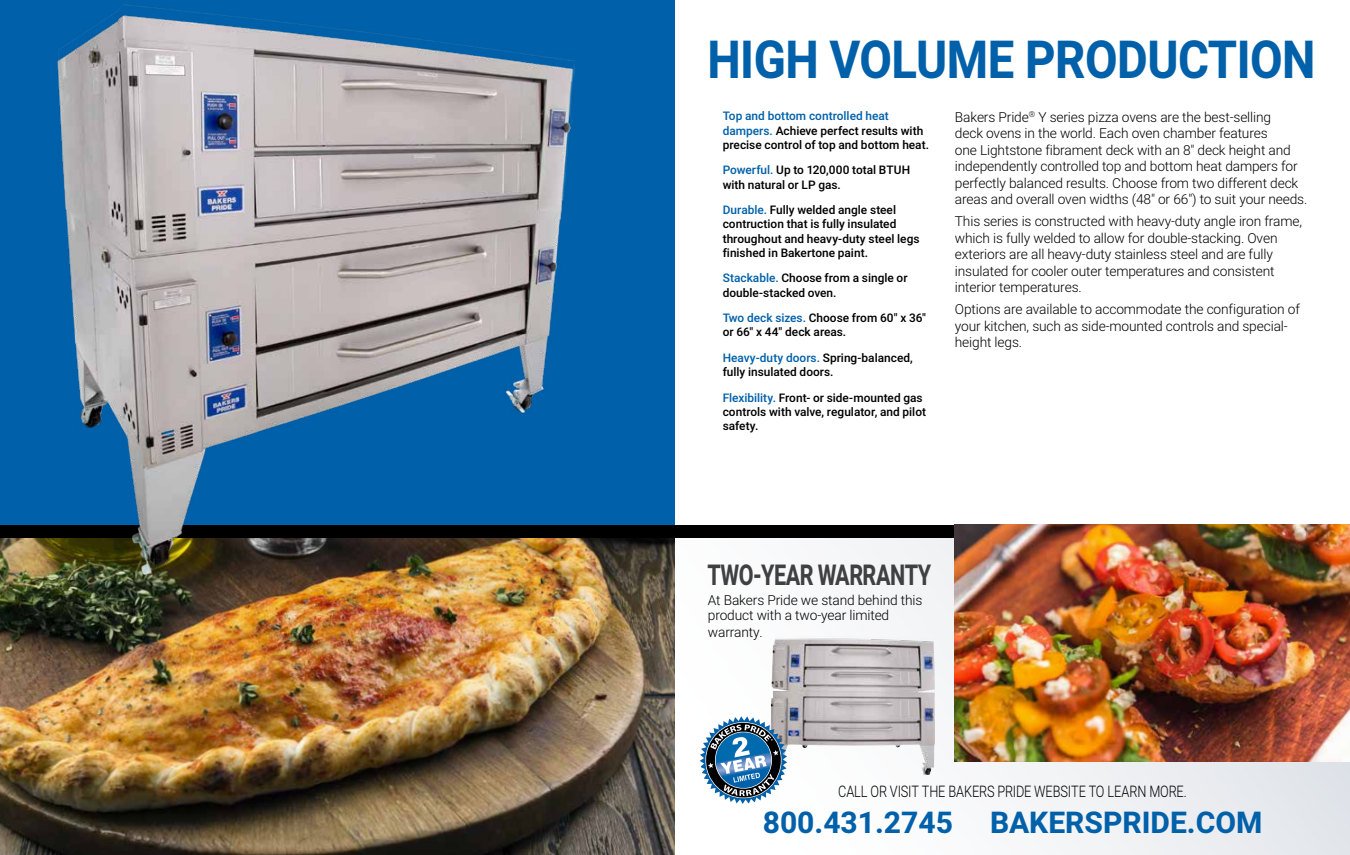
<style>
.page{position:relative;width:1350px;height:855px;background:#fff}
.page>*{position:absolute;margin:0;border:0;box-sizing:border-box;transform-origin:0 0}
.t1{font:700 52.5px "Heebo";letter-spacing:-.01em;color:#0060a9;scale:.9 1}
.t2{font:700 30px "Heebo";color:#0060a9}
.t3{font:700 28.75px "Heebo";letter-spacing:-.025em;color:#404042;scale:.75 1}
.t4{font:300 15.88px "Heebo";letter-spacing:-.01em;color:#000;scale:.8 1}
.t5{font:300 13.75px/16.5px "Heebo";letter-spacing:-.01em;color:#000}
.t6{font:500 11.88px/14.2px "Heebo";color:#000}
.s1{color:#0060a9}
</style>
<div class="page">
<div style="left:0;top:0;width:675px;height:526px;background:#0060a9"></div>
<svg style="left:846px;top:538px;width:504px;height:317px"></svg>
<img style="left:0;top:538px;width:675px;height:317px">
<div style="left:0;top:525px;width:1350px;height:13px;background:#000"></div>
<img style="left:955px;top:525px;width:395px;height:236px">
<img style="left:58px;top:4px;width:517px;height:571px">
<img style="left:770px;top:636px;width:155px;height:143px">
<svg style="left:700px;top:716px;width:87px;height:88px"></svg>
<h1 class="t1" style="left:707px;top:23px;width:677px">HIGH VOLUME PRODUCTION</h1>
<p class="t6" style="left:723px;top:109px;width:208px"><span class="s1">Top and bottom controlled heat dampers.</span> Achieve perfect results with precise control of top and bottom heat.</p>
<p class="t6" style="left:723px;top:163px;width:189px"><span class="s1">Powerful.</span> Up to 120,000 total BTUH with natural or LP gas.</p>
<p class="t6" style="left:723px;top:203px;width:198px"><span class="s1">Durable.</span> Fully welded angle steel contruction that is fully insulated throughout and heavy-duty steel legs finished in Bakertone paint.</p>
<p class="t6" style="left:723px;top:271px;width:186px"><span class="s1">Stackable.</span> Choose from a single or double-stacked oven.</p>
<p class="t6" style="left:723px;top:311px;width:205px"><span class="s1">Two deck sizes.</span> Choose from 60" x 36" or 66" x 44" deck areas.</p>
<p class="t6" style="left:723px;top:351px;width:192px"><span class="s1">Heavy-duty doors.</span> Spring-balanced, fully insulated doors.</p>
<p class="t6" style="left:723px;top:390px;width:205px"><span class="s1">Flexibility.</span> Front- or side-mounted gas controls with valve, regulator, and pilot safety.</p>
<p class="t5" style="left:955px;top:108px;width:354px">Bakers Pride<sup>®</sup> Y series pizza ovens are the best-selling<br>deck ovens in the world. Each oven chamber features<br>one Lightstone fibrament deck with an 8" deck height and independently controlled top and bottom heat dampers for perfectly balanced results. Choose from two different deck areas and overall oven widths (48" or 66") to suit your needs.</p>
<p class="t5" style="left:955px;top:213px;width:349px">This series is constructed with heavy-duty angle iron frame, which is fully welded to allow for double-stacking. Oven exteriors are all heavy-duty stainless steel and are fully insulated for cooler outer temperatures and consistent interior temperatures.</p>
<p class="t5" style="left:955px;top:301px;width:347px">Options are available to accommodate the configuration of your kitchen, such as side-mounted controls and special&shy;height legs.</p>
<h3 class="t3" style="left:707px;top:554px;width:300px">TWO-YEAR WARRANTY</h3>
<p class="t5" style="left:708px;top:593px;width:216px;line-height:15px">At Bakers Pride we stand behind this product with a two-year limited</p>
<p class="t5" style="left:708px;top:624px;width:56px">warranty.</p>
<p class="t4" style="left:838px;top:781px;width:437px">CALL OR VISIT THE BAKERS PRIDE WEBSITE TO LEARN MORE.</p>
<h2 class="t2" style="left:763px;top:802px;width:501px">800.431.2745 BAKERSPRIDE.COM</h2>
</div>
